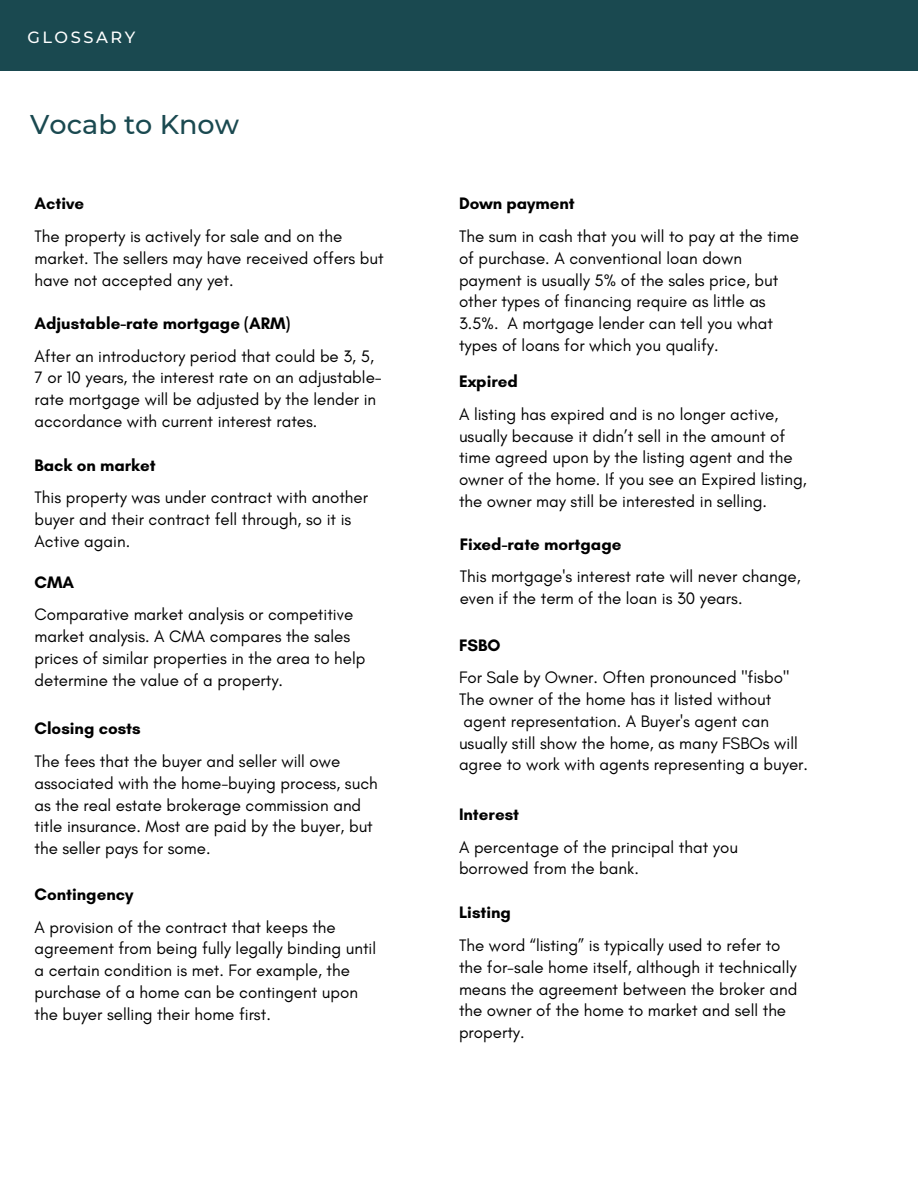
<style>
.page{position:relative;width:918px;height:1188px;background:#fff}
.page>*{position:absolute;margin:0;border:0;box-sizing:border-box;transform-origin:0 0}
.t1{font:500 27px "Montserrat";color:#1a4950}
.t2{font:16.95px/21.8px "Glacial Indifference";color:#000}
.t3{font:700 16.95px "Glacial Indifference";color:#000}
.t4{font:500 16.2px "Montserrat";letter-spacing:.155em;color:#fff}
</style>
<div class="page">
<div style="left:0;top:0;width:918px;height:71px;background:#1a4950"></div>
<p class="t4" style="left:27px;top:27px;width:109px">GLOSSARY</p>
<h1 class="t1" style="left:30px;top:108px;width:210px">Vocab to Know</h1>
<p class="t3" style="left:35px;top:193px;width:51px">Active</p>
<p class="t2" style="left:35px;top:225px;width:351px">The property is actively for sale and on the market. The sellers may have received offers but have not accepted any yet.</p>
<p class="t3" style="left:35px;top:313px;width:257px">Adjustable-rate mortgage (ARM)</p>
<p class="t2" style="left:35px;top:345px;width:349px">After an introductory period that could be 3, 5, 7 or 10 years, the interest rate on an adjustable&shy;rate mortgage will be adjusted by the lender in accordance with current interest rates.</p>
<p class="t3" style="left:35px;top:455px;width:123px">Back on market</p>
<p class="t2" style="left:35px;top:487px;width:335px">This property was under contract with another buyer and their contract fell through, so it is<br>Active again.</p>
<p class="t3" style="left:35px;top:572px;width:41px">CMA</p>
<p class="t2" style="left:35px;top:604px;width:332px">Comparative market analysis or competitive market analysis. A CMA compares the sales prices of similar properties in the area to help determine the value of a property.</p>
<p class="t3" style="left:35px;top:718px;width:108px">Closing costs</p>
<p class="t2" style="left:35px;top:750px;width:345px">The fees that the buyer and seller will owe associated with the home-buying process, such as the real estate brokerage commission and title insurance. Most are paid by the buyer, but the seller pays for some.</p>
<p class="t3" style="left:35px;top:884px;width:100px">Contingency</p>
<p class="t2" style="left:35px;top:916px;width:343px">A provision of the contract that keeps the agreement from being fully legally binding until a certain condition is met. For example, the purchase of a home can be contingent upon the buyer selling their home first.</p>
<p class="t3" style="left:459px;top:193px;width:117px">Down payment</p>
<p class="t2" style="left:459px;top:225px;width:341px">The sum in cash that you will to pay at the time of purchase. A conventional loan down payment is usually 5% of the sales price, but other types of financing require as little as 3.5%. A mortgage lender can tell you what types of loans for which you qualify.</p>
<p class="t3" style="left:459px;top:371px;width:61px">Expired</p>
<p class="t2" style="left:459px;top:403px;width:349px">A listing has expired and is no longer active, usually because it didn’t sell in the amount of time agreed upon by the listing agent and the owner of the home. If you see an Expired listing, the owner may still be interested in selling.</p>
<p class="t3" style="left:460px;top:533px;width:163px">Fixed-rate mortgage</p>
<p class="t2" style="left:460px;top:566px;width:342px">This mortgage's interest rate will never change, even if the term of the loan is 30 years.</p>
<p class="t3" style="left:459px;top:634px;width:43px">FSBO</p>
<p class="t2" style="left:459px;top:667px;width:351px">For Sale by Owner. Often pronounced "fisbo" The owner of the home has it listed without agent representation. A Buyer's agent can usually still show the home, as many FSBOs will agree to work with agents representing a buyer.</p>
<p class="t3" style="left:459px;top:804px;width:62px">Interest</p>
<p class="t2" style="left:459px;top:836px;width:280px">A percentage of the principal that you borrowed from the bank.</p>
<p class="t3" style="left:459px;top:902px;width:54px">Listing</p>
<p class="t2" style="left:459px;top:934px;width:340px">The word “listing” is typically used to refer to the for-sale home itself, although it technically means the agreement between the broker and the owner of the home to market and sell the property.</p>
</div>
